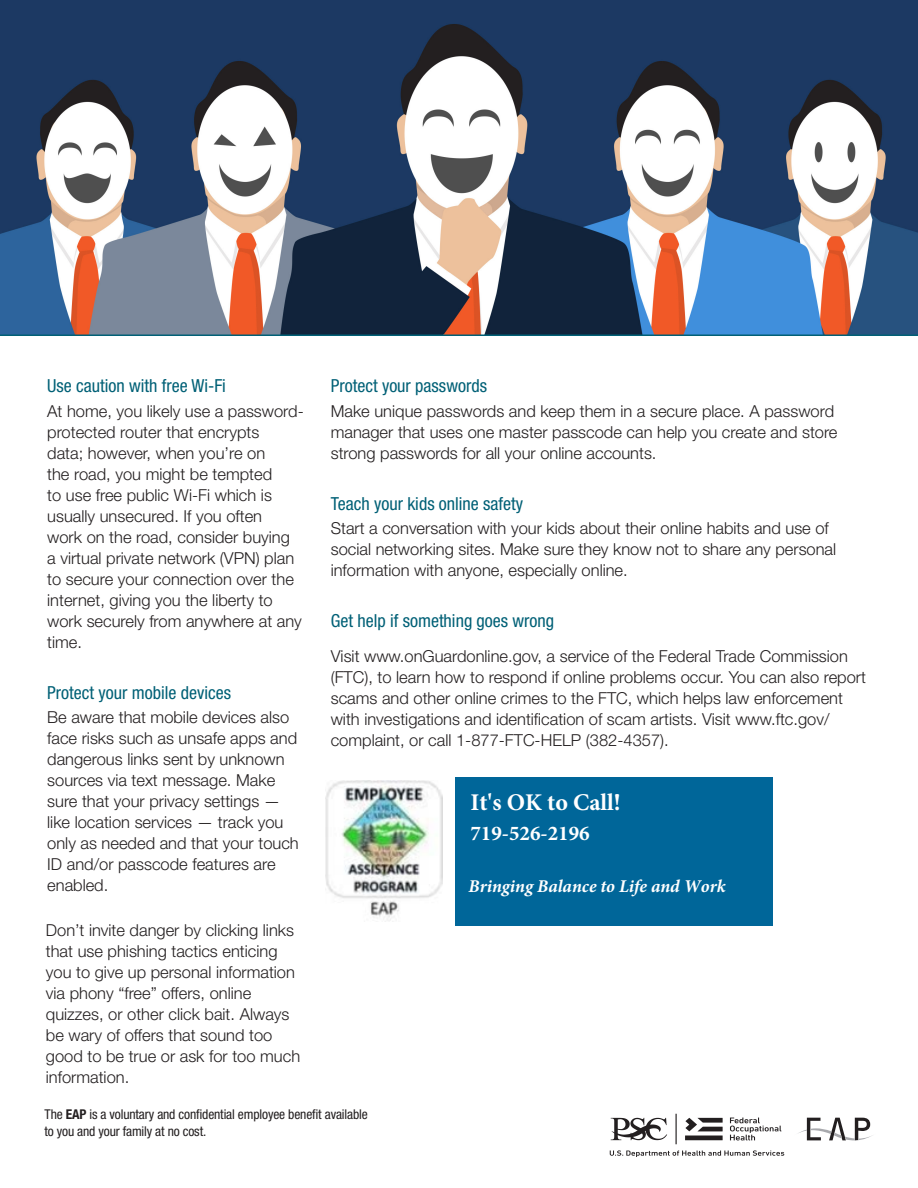
<style>
.page{position:relative;width:918px;height:1188px;background:#fff}
.page>*{position:absolute;margin:0;border:0;box-sizing:border-box;transform-origin:0 0}
.t1{font:700 24px "Minion Pro";color:#fff}
.t2{font:700 21px "Minion Pro";color:#fff}
.Article_Header{font:condensed 18px "Helvetica Neue LT Std";color:#016076}
.t3{font:italic 700 18px "Minion Pro";color:#fff}
.Paragraph_Style_1st{font:300 16.5px/21px "Helvetica Neue LT Std";color:#231f20}
.paragraph{font:300 16.5px/21px "Helvetica Neue LT Std";color:#231f20}
.t4{font:condensed 13.5px/16.2px "Helvetica Neue LT Std";letter-spacing:-.01em;color:#231f20}
.s1{font-weight:700}
</style>
<div class="page">
<img style="left:1px;top:0;width:916px;height:334px">
<hr style="left:0;top:334px;width:918px;height:2px;background:#016076">
<svg style="left:799px;top:1118px;width:74px;height:22px"></svg>
<hr style="left:685px;top:1136px;width:38px;height:4px;background:#231f20">
<svg style="left:685px;top:1118px;width:38px;height:13px"></svg>
<svg style="left:730px;top:1118px;width:51px;height:22px"></svg>
<hr style="left:676px;top:1114px;width:1px;height:30px;background:#231f20">
<svg style="left:611px;top:1118px;width:56px;height:22px"></svg>
<svg style="left:610px;top:1150px;width:174px;height:7px"></svg>
<img style="left:325px;top:781px;width:118px;height:140px">
<div style="left:456px;top:777px;width:317px;height:149px;background:#069"></div>
<p class="Article_Header" style="left:47px;top:375px;width:180px">Use caution with free Wi-Fi</p>
<p class="Paragraph_Style_1st" style="left:47px;top:400px;width:258px">At home, you likely use a password&shy;protected router that encrypts<br>data; however, when you’re on<br>the road, you might be tempted<br>to use free public Wi-Fi which is usually unsecured. If you often<br>work on the road, consider buying<br>a virtual private network (VPN) plan to secure your connection over the internet, giving you the liberty to work securely from anywhere at any time.</p>
<p class="Article_Header" style="left:47px;top:682px;width:185px">Protect your mobile devices</p>
<p class="Paragraph_Style_1st" style="left:47px;top:706px;width:253px">Be aware that mobile devices also face risks such as unsafe apps and dangerous links sent by unknown sources via text message. Make sure that your privacy settings — like location services — track you only as needed and that your touch<br>ID and/or passcode features are enabled.</p>
<p class="Paragraph_Style_1st" style="left:46px;top:919px;width:256px">Don’t invite danger by clicking links that use phishing tactics enticing you to give up personal information via phony “free” offers, online quizzes, or other click bait. Always be wary of offers that sound too good to be true or ask for too much information.</p>
<p class="Article_Header" style="left:331px;top:375px;width:158px">Protect your passwords</p>
<p class="Paragraph_Style_1st" style="left:331px;top:400px;width:508px">Make unique passwords and keep them in a secure place. A password manager that uses one master passcode can help you create and store strong passwords for all your online accounts.</p>
<p class="Article_Header" style="left:331px;top:493px;width:194px">Teach your kids online safety</p>
<p class="Paragraph_Style_1st" style="left:331px;top:517px;width:507px">Start a conversation with your kids about their online habits and use of social networking sites. Make sure they know not to share any personal information with anyone, especially online.</p>
<p class="Article_Header" style="left:331px;top:610px;width:225px">Get help if something goes wrong</p>
<p class="paragraph" style="left:331px;top:645px;width:537px">Visit www.onGuardonline.gov, a service of the Federal Trade Commission (FTC), to learn how to respond if online problems occur. You can also report scams and other online crimes to the FTC, which helps law enforcement with investigations and identification of scam artists. Visit www.ftc.gov/ complaint, or call 1-877-FTC-HELP (382-4357).</p>
<h1 class="t1" style="left:470px;top:785px;width:152px">It's OK to Call!</h1>
<p class="t2" style="left:470px;top:819px;width:121px">719-526-2196</p>
<p class="t3" style="left:468px;top:874px;width:259px">Bringing Balance to Life and Work</p>
<p class="t4" style="left:45px;top:1106px;width:325px">The <span class="s1">EAP</span> is a voluntary and confidential employee benefit available to you and your family at no cost.</p>
</div>
